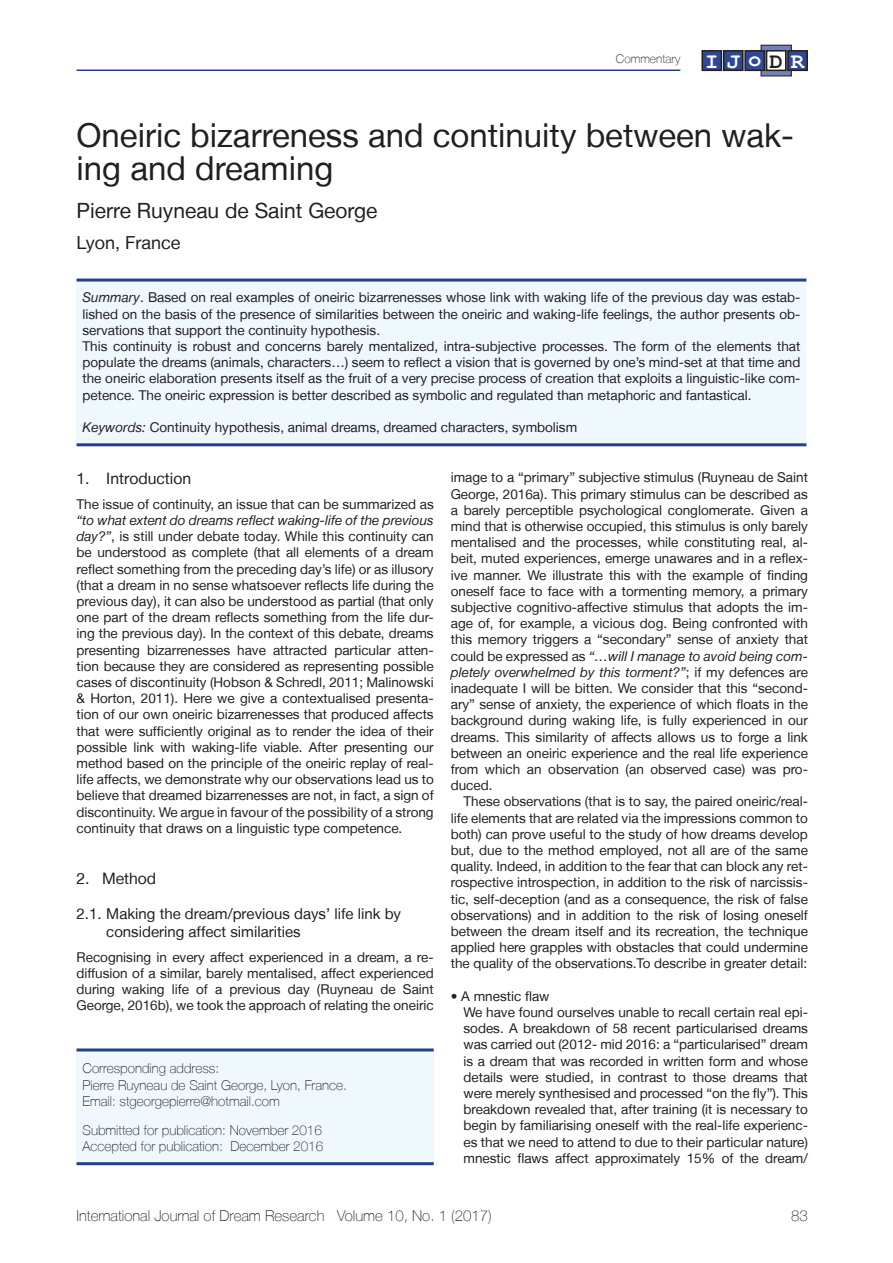
<style>
.page{position:relative;width:893px;height:1263px;background:#fff}
.page>*{position:absolute;margin:0;border:0;box-sizing:border-box;transform-origin:0 0}
.Ü1{font:33px/33px "Helvetica Neue LT";color:#231f20}
.Ü1_Autor{font:21px "Helvetica Neue LT";color:#231f20}
.Ü1_Affiliation{font:18px "Helvetica Neue LT";color:#231f20}
.t1{font:15.75px "Helvetica Neue LT";color:#231f20}
.t2{font:15px/18px "Helvetica Neue LT";color:#231f20}
.Fußzeile_links{font:100 15px "Helvetica Neue LT";color:#231f20}
.Standard_ohne_Einzug{font:13.5px/16.2px "Helvetica Neue LT";color:#231f20;text-align:justify}
.Abstract{font:13.5px/16.2px "Helvetica Neue LT";color:#231f20;text-align:justify}
.Standard_mit_Einzug{font:13.5px/16.2px "Helvetica Neue LT";color:#231f20;text-align:justify}
.InfoBox{font:100 13.5px/16.2px "Helvetica Neue LT";color:#231f20}
.t3{font:100 12px "Helvetica Neue LT";color:#231f20}
.s1{font-family:"Courier New";font-weight:700;font-size:22.2px;color:#fff}
.s2{font-family:"Courier New";font-weight:700;font-size:22.2px}
.s3{font-style:italic}
</style>
<div class="page">
<hr style="left:77px;top:70px;width:603px;height:1px;background:#253f8e">
<svg style="left:763px;top:47px;width:27px;height:27px"></svg>
<div style="left:761px;top:45px;width:31px;height:31px;border:1px solid #231f20"></div>
<div style="left:767px;top:51px;width:19px;height:19px;background:#fff"></div>
<div style="left:766px;top:50px;width:20px;height:21px;border:1px solid #231f20"></div>
<div style="left:702px;top:51px;width:19px;height:19px;background:#2f4895"></div>
<div style="left:701px;top:50px;width:21px;height:21px;border:1px solid #231f20"></div>
<div style="left:724px;top:51px;width:19px;height:19px;background:#2f4895"></div>
<div style="left:723px;top:50px;width:21px;height:21px;border:1px solid #231f20"></div>
<div style="left:745px;top:51px;width:19px;height:19px;background:#2f4895"></div>
<div style="left:744px;top:50px;width:21px;height:21px;border:1px solid #231f20"></div>
<div style="left:788px;top:51px;width:19px;height:19px;background:#2f4895"></div>
<div style="left:787px;top:50px;width:21px;height:21px;border:1px solid #231f20"></div>
<div style="left:77px;top:1050px;width:357px;height:114px;background:#eef8fd"></div>
<hr style="left:77px;top:1048px;width:357px;height:3px;background:#253f8e">
<hr style="left:77px;top:1162px;width:357px;height:3px;background:#253f8e">
<div style="left:77px;top:280px;width:729px;height:165px;background:#eef8fd"></div>
<hr style="left:77px;top:279px;width:729px;height:3px;background:#253f8e">
<hr style="left:77px;top:443px;width:729px;height:3px;background:#253f8e">
<p class="t3" style="left:616px;top:51px;width:190px">Commentary <span class="s1">I J o</span> <span class="s2">D</span> <span class="s1">R</span></p>
<p class="Ü1" style="left:77px;top:118px;width:719px">Oneiric bizarreness and continuity between wak&shy;ing and dreaming</p>
<p class="Ü1_Autor" style="left:77px;top:198px;width:302px">Pierre Ruyneau de Saint George</p>
<p class="Ü1_Affiliation" style="left:77px;top:231px;width:106px">Lyon, France</p>
<p class="Abstract" style="left:83px;top:289px;width:719px"><span class="s3">Summary</span>. Based on real examples of oneiric bizarrenesses whose link with waking life of the previous day was estab&shy;lished on the basis of the presence of similarities between the oneiric and waking-life feelings, the author presents ob&shy;servations that support the continuity hypothesis.</p>
<p class="Abstract" style="left:83px;top:338px;width:719px">This continuity is robust and concerns barely mentalized, intra-subjective processes. The form of the elements that populate the dreams (animals, characters…) seem to reflect a vision that is governed by one’s mind-set at that time and the oneiric elaboration presents itself as the fruit of a very precise process of creation that exploits a linguistic-like com&shy;petence. The oneiric expression is better described as symbolic and regulated than metaphoric and fantastical.</p>
<p class="Abstract" style="left:83px;top:419px;width:496px"><span class="s3">Keywords:</span> Continuity hypothesis, animal dreams, dreamed characters, symbolism</p>
<p class="t1" style="left:77px;top:469px;width:116px">1. Introduction</p>
<p class="Standard_ohne_Einzug" style="left:77px;top:496px;width:359px">The issue of continuity, an issue that can be summarized as <span class="s3">“to what extent do dreams reflect waking-life of the previous day?”</span>, is still under debate today. While this continuity can be understood as complete (that all elements of a dream reflect something from the preceding day’s life) or as illusory (that a dream in no sense whatsoever reflects life during the previous day), it can also be understood as partial (that only one part of the dream reflects something from the life dur&shy;ing the previous day). In the context of this debate, dreams presenting bizarrenesses have attracted particular atten&shy;tion because they are considered as representing possible cases of discontinuity (Hobson &amp; Schredl, 2011; Malinowski &amp; Horton, 2011). Here we give a contextualised presenta&shy;tion of our own oneiric bizarrenesses that produced affects that were sufficiently original as to render the idea of their possible link with waking-life viable. After presenting our method based on the principle of the oneiric replay of real&shy;life affects, we demonstrate why our observations lead us to believe that dreamed bizarrenesses are not, in fact, a sign of discontinuity. We argue in favour of the possibility of a strong continuity that draws on a linguistic type competence.</p>
<p class="t1" style="left:77px;top:869px;width:81px">2. Method</p>
<p class="t2" style="left:106px;top:904px;width:296px;text-indent:-30px">2.1. Making the dream/previous days’ life link by considering affect similarities</p>
<p class="Standard_ohne_Einzug" style="left:77px;top:948px;width:359px">Recognising in every affect experienced in a dream, a re&shy;diffusion of a similar, barely mentalised, affect experienced during waking life of a previous day (Ruyneau de Saint George, 2016b), we took the approach of relating the oneiric</p>
<p class="InfoBox" style="left:83px;top:1060px;width:266px">Corresponding address:<br>Pierre Ruyneau de Saint George, Lyon, France.<br>Email: stgeorgepierre@hotmail.com</p>
<p class="InfoBox" style="left:83px;top:1122px;width:242px">Submitted for publication: November 2016<br>Accepted for publication: December 2016</p>
<p class="Standard_ohne_Einzug" style="left:451px;top:469px;width:359px">image to a “primary” subjective stimulus (Ruyneau de Saint George, 2016a). This primary stimulus can be described as a barely perceptible psychological conglomerate. Given a mind that is otherwise occupied, this stimulus is only barely mentalised and the processes, while constituting real, al&shy;beit, muted experiences, emerge unawares and in a reflex&shy;ive manner. We illustrate this with the example of finding oneself face to face with a tormenting memory, a primary subjective cognitivo-affective stimulus that adopts the im&shy;age of, for example, a vicious dog. Being confronted with this memory triggers a “secondary” sense of anxiety that could be expressed as <span class="s3">“…will I manage to avoid being com&shy;pletely overwhelmed by this torment?”</span>; if my defences are inadequate I will be bitten. We consider that this “second&shy;ary” sense of anxiety, the experience of which floats in the background during waking life, is fully experienced in our dreams. This similarity of affects allows us to forge a link between an oneiric experience and the real life experience from which an observation (an observed case) was pro&shy;duced.</p>
<p class="Standard_mit_Einzug" style="left:451px;top:793px;width:359px;text-indent:13px">These observations (that is to say, the paired oneiric/real&shy;life elements that are related via the impressions common to both) can prove useful to the study of how dreams develop but, due to the method employed, not all are of the same quality. Indeed, in addition to the fear that can block any ret&shy;rospective introspection, in addition to the risk of narcissis&shy;tic, self-deception (and as a consequence, the risk of false observations) and in addition to the risk of losing oneself between the dream itself and its recreation, the technique applied here grapples with obstacles that could undermine the quality of the observations.To describe in greater detail:</p>
<p class="Standard_ohne_Einzug" style="left:451px;top:988px;width:100px">• A mnestic flaw</p>
<p class="Standard_ohne_Einzug" style="left:463px;top:1004px;width:346px">We have found ourselves unable to recall certain real epi&shy;sodes. A breakdown of 58 recent particularised dreams was carried out (2012- mid 2016: a “particularised” dream is a dream that was recorded in written form and whose details were studied, in contrast to those dreams that were merely synthesised and processed “on the fly”). This breakdown revealed that, after training (it is necessary to begin by familiarising oneself with the real-life experienc&shy;es that we need to attend to due to their particular nature) mnestic flaws affect approximately 15% of the dream/</p>
<p class="Fußzeile_links" style="left:77px;top:1207px;width:417px">International Journal of Dream Research Volume 10, No. 1 (2017)</p>
<p class="Fußzeile_links" style="left:791px;top:1207px;width:18px">83</p>
</div>
